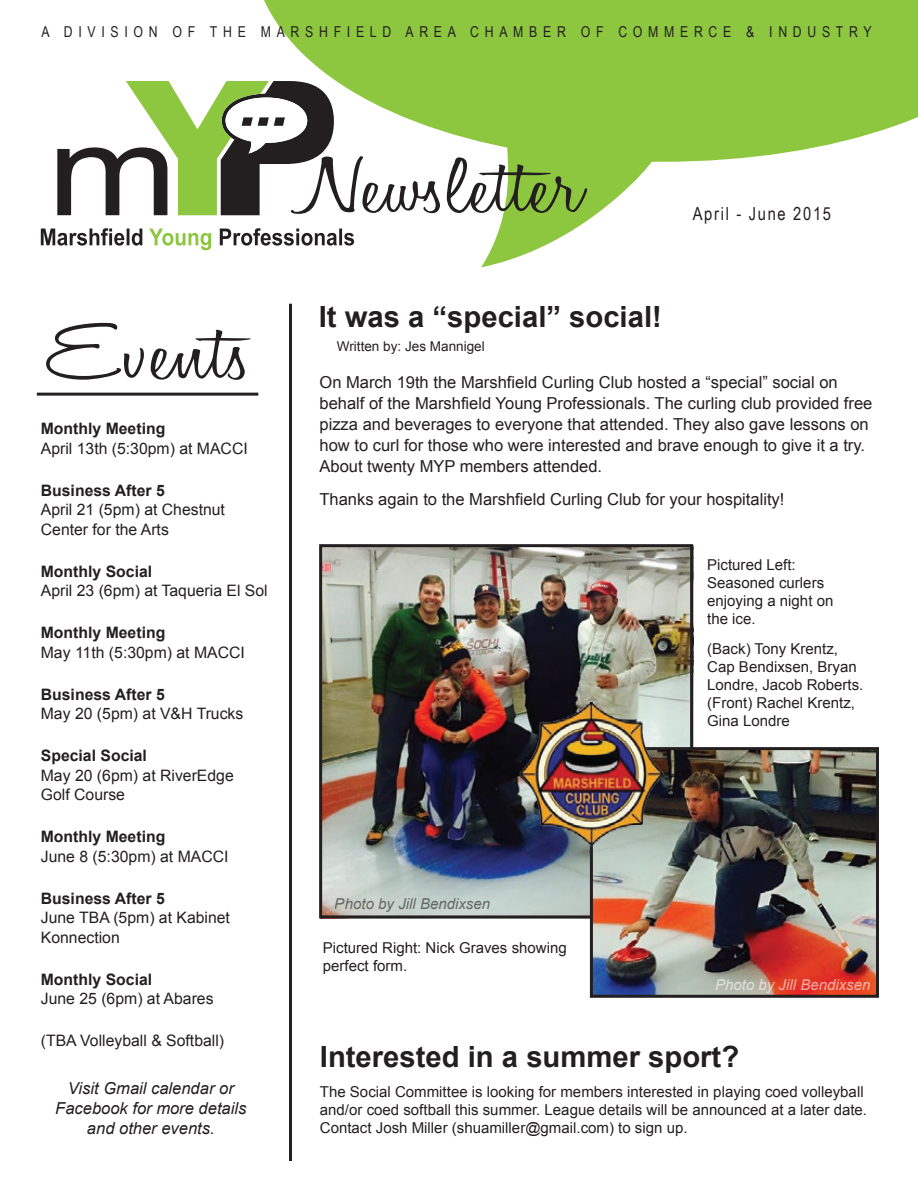
<style>
.page{position:relative;width:918px;height:1188px;background:#fff}
.page>*{position:absolute;margin:0;border:0;box-sizing:border-box;transform-origin:0 0}
.t1{font:300 82.2px "Honey Script";color:#231f20;scale:1.55 1}
.t2{font:300 79.8px "Honey Script";color:#231f20;scale:1.55 1}
.t3{font:700 29.25px "Arial";color:#231f20}
.t4{font:18px "Arial Narrow";letter-spacing:.095em;color:#231f20}
.t5{font:16.5px/21px "Arial";color:#231f20}
.t6{font:italic 16.5px/19.8px "Arial";color:#231f20;text-align:center}
.t7{font:15.75px/19.5px "Arial";color:#231f20}
.t8{font:700 15.75px "Arial";color:#231f20}
.t9{font:15px/18px "Arial";color:#231f20}
.t10{font:15px "Arial Narrow";letter-spacing:.38em;color:#231f20}
.t11{font:italic 15px "Arial";color:#fff}
.t12{font:italic 15px "Arial";color:#231f20}
.t13{font:13.5px "Arial";color:#231f20}
</style>
<div class="page">
<svg style="left:264px;top:0;width:654px;height:267px;fill:#8dc63f"></svg>
<svg style="left:57px;top:81px;width:277px;height:134px"></svg>
<svg style="left:41px;top:228px;width:101px;height:18px"></svg>
<svg style="left:149px;top:229px;width:62px;height:21px"></svg>
<svg style="left:220px;top:228px;width:134px;height:18px"></svg>
<hr style="left:37px;top:393px;width:221px;height:3px;background:#231f20">
<hr style="left:289px;top:304px;width:3px;height:857px;background:#231f20">
<img style="left:323px;top:548px;width:366px;height:366px">
<div style="left:319px;top:544px;width:374px;height:374px;border:3px solid #231f20"></div>
<img style="left:594px;top:751px;width:281px;height:243px">
<div style="left:590px;top:747px;width:289px;height:251px;border:3px solid #231f20"></div>
<img style="left:516px;top:703px;width:153px;height:147px">
<p class="t10" style="left:41px;top:21px;width:832px">A DIVISION OF THE MARSHFIELD AREA CHAMBER OF COMMERCE &amp; INDUSTRY</p>
<h2 class="t2" style="left:297px;top:139px;width:186px">Newsletter</h2>
<p class="t4" style="left:693px;top:200px;width:140px">April - June 2015</p>
<h1 class="t1" style="left:46px;top:303px;width:134px">Events</h1>
<p class="t8" style="left:41px;top:418px;width:126px">Monthly Meeting</p>
<p class="t7" style="left:41px;top:439px;width:208px">April 13th (5:30pm) at MACCI</p>
<p class="t8" style="left:41px;top:480px;width:125px">Business After 5</p>
<p class="t7" style="left:41px;top:500px;width:186px">April 21 (5pm) at Chestnut<br>Center for the Arts</p>
<p class="t8" style="left:41px;top:561px;width:113px">Monthly Social</p>
<p class="t7" style="left:41px;top:581px;width:228px">April 23 (6pm) at Taqueria El Sol</p>
<p class="t8" style="left:41px;top:622px;width:126px">Monthly Meeting</p>
<p class="t7" style="left:41px;top:643px;width:206px">May 11th (5:30pm) at MACCI</p>
<p class="t8" style="left:41px;top:684px;width:125px">Business After 5</p>
<p class="t7" style="left:41px;top:704px;width:204px">May 20 (5pm) at V&amp;H Trucks</p>
<p class="t8" style="left:41px;top:745px;width:108px">Special Social</p>
<p class="t7" style="left:41px;top:766px;width:194px">May 20 (6pm) at RiverEdge<br>Golf Course</p>
<p class="t8" style="left:41px;top:826px;width:126px">Monthly Meeting</p>
<p class="t7" style="left:41px;top:847px;width:189px">June 8 (5:30pm) at MACCI</p>
<p class="t8" style="left:41px;top:888px;width:125px">Business After 5</p>
<p class="t7" style="left:41px;top:908px;width:191px">June TBA (5pm) at Kabinet<br>Konnection</p>
<p class="t8" style="left:41px;top:969px;width:113px">Monthly Social</p>
<p class="t7" style="left:41px;top:989px;width:174px">June 25 (6pm) at Abares</p>
<p class="t7" style="left:41px;top:1031px;width:185px">(TBA Volleyball &amp; Softball)</p>
<p class="t6" style="left:55px;top:1079px;width:193px">Visit Gmail calendar or<br>Facebook for more details and other events.</p>
<h3 class="t3" style="left:319px;top:297px;width:345px">It was a “special” social!</h3>
<p class="t13" style="left:337px;top:337px;width:149px">Written by: Jes Mannigel</p>
<p class="t5" style="left:320px;top:372px;width:554px">On March 19th the Marshfield Curling Club hosted a “special” social on behalf of the Marshfield Young Professionals. The curling club provided free pizza and beverages to everyone that attended. They also gave lessons on how to curl for those who were interested and brave enough to give it a try.<br>About twenty MYP members attended.</p>
<p class="t5" style="left:320px;top:489px;width:466px">Thanks again to the Marshfield Curling Club for your hospitality!</p>
<p class="t12" style="left:335px;top:894px;width:157px">Photo by Jill Bendixsen</p>
<p class="t9" style="left:323px;top:938px;width:245px">Pictured Right: Nick Graves showing perfect form.</p>
<p class="t9" style="left:707px;top:556px;width:128px">Pictured Left:<br>Seasoned curlers enjoying a night on the ice.</p>
<p class="t9" style="left:707px;top:640px;width:158px">(Back) Tony Krentz,<br>Cap Bendixsen, Bryan<br>Londre, Jacob Roberts. (Front) Rachel Krentz,<br>Gina Londre</p>
<p class="t11" style="left:715px;top:975px;width:157px">Photo by Jill Bendixsen</p>
<h3 class="t3" style="left:320px;top:1038px;width:421px">Interested in a summer sport?</h3>
<p class="t9" style="left:320px;top:1083px;width:549px">The Social Committee is looking for members interested in playing coed volleyball and/or coed softball this summer. League details will be announced at a later date.<br>Contact Josh Miller (shuamiller@gmail.com) to sign up.</p>
</div>
